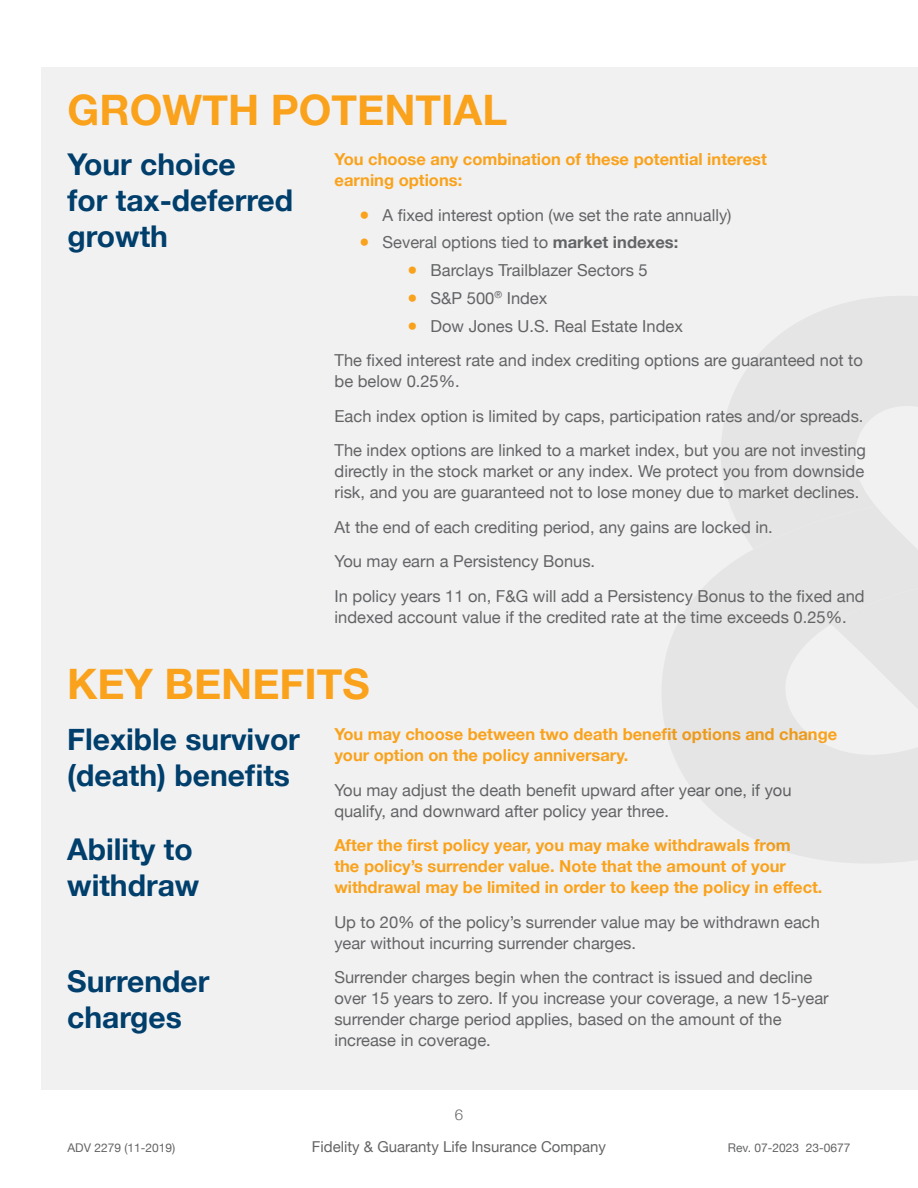
<style>
.page{position:relative;width:918px;height:1188px;background:#fff}
.page>*{position:absolute;margin:0;border:0;box-sizing:border-box;transform-origin:0 0}
.t1{font:700 42px "Helvetica Neue";color:#faa21b}
.t2{font:700 30px/36px "Helvetica Neue";color:#003e6b}
.t3{font:16.5px/21px "Helvetica Neue";color:#636466}
.t4{font:700 16.5px/21px "Helvetica Neue";color:#faa21b}
.t5{font:15px "Helvetica Neue";color:#636466}
.t6{font:300 15px "Helvetica Neue";color:#636466}
.t7{font:12px "Helvetica Neue";color:#636466}
.s1{font-size:33px;color:#faa21b}
.s2{font-weight:700}
</style>
<div class="page">
<div style="left:41px;top:68px;width:877px;height:1022px;background:#f1f1f2"></div>
<svg style="left:662px;top:549px;width:256px;height:314px;fill:#e5e5e6"></svg>
<svg style="left:721px;top:296px;width:197px;height:253px;fill:#e5e5e6"></svg>
<svg style="left:831px;top:581px;width:87px;height:271px"></svg>
<h1 class="t1" style="left:68px;top:77px;width:441px">GROWTH POTENTIAL</h1>
<h2 class="t2" style="left:68px;top:147px;width:227px">Your choice<br>for tax-deferred growth</h2>
<p class="t4" style="left:335px;top:149px;width:434px">You choose any combination of these potential interest earning options:</p>
<p class="t3" style="left:359px;top:205px;width:374px"><span class="s1">•</span> A fixed interest option (we set the rate annually)</p>
<p class="t3" style="left:359px;top:233px;width:321px"><span class="s1">•</span> Several options tied to <span class="s2">market indexes:</span></p>
<p class="t3" style="left:407px;top:261px;width:243px"><span class="s1">•</span> Barclays Trailblazer Sectors 5</p>
<p class="t3" style="left:407px;top:288px;width:142px"><span class="s1">•</span> S&amp;P 500<sup>®</sup> Index</p>
<p class="t3" style="left:335px;top:309px;width:530px;line-height:34.5px;text-indent:72px"><span class="s1">•</span> Dow Jones U.S. Real Estate Index<br>The fixed interest rate and index crediting options are guaranteed not to</p>
<p class="t3" style="left:335px;top:365px;width:533px;line-height:34.5px">be below 0.25%.<br>Each index option is limited by caps, participation rates and/or spreads.<br>The index options are linked to a market index, but you are not investing</p>
<p class="t3" style="left:335px;top:462px;width:531px">directly in the stock market or any index. We protect you from downside risk, and you are guaranteed not to lose money due to market declines.</p>
<p class="t3" style="left:335px;top:510px;width:532px;line-height:34.5px">At the end of each crediting period, any gains are locked in.<br>You may earn a Persistency Bonus.<br>In policy years 11 on, F&amp;G will add a Persistency Bonus to the fixed and</p>
<p class="t3" style="left:335px;top:607px;width:514px">indexed account value if the credited rate at the time exceeds 0.25%.</p>
<h1 class="t1" style="left:67px;top:651px;width:304px">KEY BENEFITS</h1>
<h2 class="t2" style="left:67px;top:723px;width:234px">Flexible survivor (death) benefits</h2>
<h2 class="t2" style="left:67px;top:832px;width:134px">Ability to withdraw</h2>
<h2 class="t2" style="left:67px;top:964px;width:144px">Surrender charges</h2>
<p class="t4" style="left:334px;top:724px;width:504px">You may choose between two death benefit options and change your option on the policy anniversary.</p>
<p class="t3" style="left:334px;top:780px;width:459px">You may adjust the death benefit upward after year one, if you qualify, and downward after policy year three.</p>
<p class="t4" style="left:334px;top:835px;width:490px">After the first policy year, you may make withdrawals from<br>the policy’s surrender value. Note that the amount of your withdrawal may be limited in order to keep the policy in effect.</p>
<p class="t3" style="left:334px;top:912px;width:487px">Up to 20% of the policy’s surrender value may be withdrawn each year without incurring surrender charges.</p>
<p class="t3" style="left:334px;top:968px;width:496px">Surrender charges begin when the contract is issued and decline over 15 years to zero. If you increase your coverage, a new 15-year surrender charge period applies, based on the amount of the increase in coverage.</p>
<p class="t6" style="left:455px;top:1103px;width:10px">6</p>
<p class="t7" style="left:68px;top:1139px;width:109px">ADV 2279 (11-2019)</p>
<p class="t5" style="left:312px;top:1135px;width:296px">Fidelity &amp; Guaranty Life Insurance Company</p>
<p class="t7" style="left:728px;top:1139px;width:124px">Rev. 07-2023 23-0677</p>
</div>
